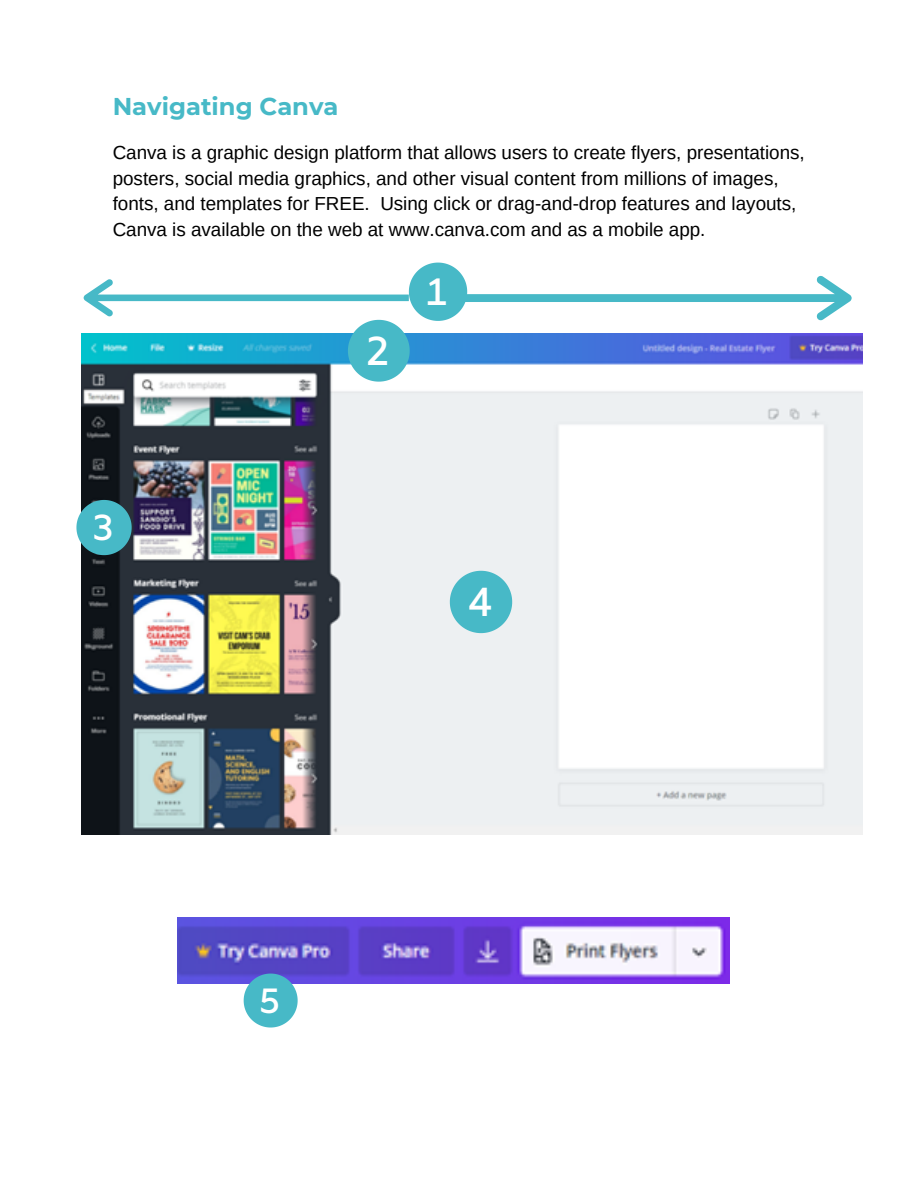
<style>
.page{position:relative;width:918px;height:1188px;background:#fff}
.page>*{position:absolute;margin:0;border:0;box-sizing:border-box;transform-origin:0 0}
.t1{font:600 40.65px "Amiko";color:#fff}
.t2{font:600 40.5px "Amiko";color:#fff}
.t3{font:600 38.25px "Amiko";color:#fff}
.t4{font:600 36.15px "Amiko";color:#fff}
.t5{font:600 35.1px "Amiko";color:#fff}
.t6{font:700 24.3px "Montserrat";color:#47b9c7}
.t7{font:18.9px/25.7px "Arimo";color:#000}
</style>
<div class="page">
<img style="left:81px;top:333px;width:781px;height:501px">
<svg style="left:428px;top:558px;width:84px;height:75px;background:#9cd5dd"></svg>
<svg style="left:76px;top:500px;width:56px;height:55px;background:#4ba4b0"></svg>
<svg style="left:84px;top:263px;width:768px;height:119px"></svg>
<img style="left:177px;top:918px;width:552px;height:65px">
<svg style="left:244px;top:974px;width:54px;height:54px;background:#62b9d0"></svg>
<p class="t6" style="left:113px;top:91px;width:227px">Navigating Canva</p>
<p class="t7" style="left:113px;top:140px;width:694px">Canva is a graphic design platform that allows users to create flyers, presentations, posters, social media graphics, and other visual content from millions of images, fonts, and templates for FREE. Using click or drag-and-drop features and layouts, Canva is available on the web at www.canva.com and as a mobile app.</p>
<h3 class="t4" style="left:92px;top:507px;width:24px">3</h3>
<h2 class="t2" style="left:365px;top:328px;width:27px">2</h2>
<h3 class="t3" style="left:425px;top:270px;width:25px">1</h3>
<h1 class="t1" style="left:467px;top:578px;width:27px">4</h1>
<h3 class="t5" style="left:259px;top:980px;width:23px">5</h3>
</div>
